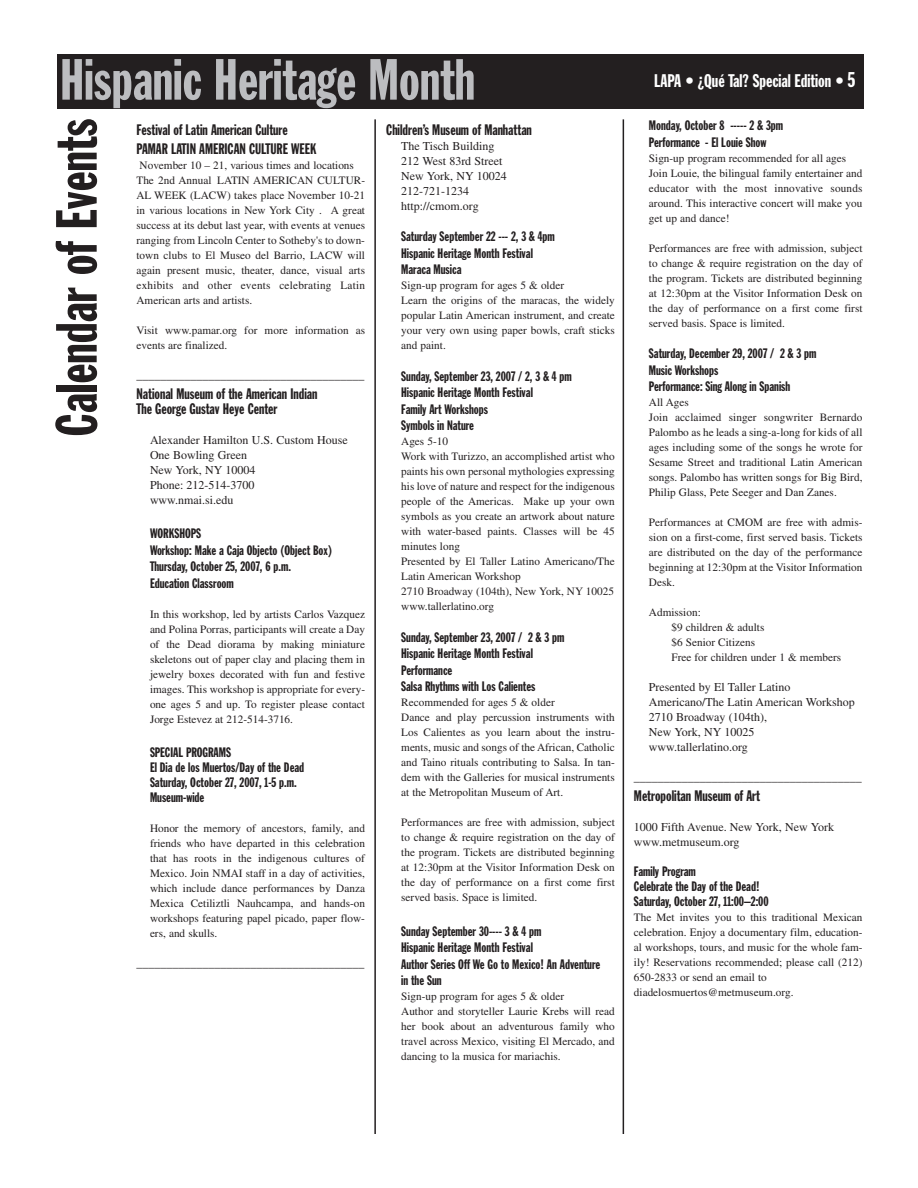
<style>
.page{position:relative;width:918px;height:1188px;background:#fff}
.page>*{position:absolute;margin:0;border:0;box-sizing:border-box;transform-origin:0 0}
.t1{font:57px "Franklin Gothic Extra Cond";color:#bcbdc0}
.t2{font:57px "Franklin Gothic Extra Cond";color:#231f20}
.t3{font:18px "Franklin Gothic Extra Cond";color:#fff}
.t4{font:15px/19.5px "Franklin Gothic Extra Cond";color:#231f20}
.t5{font:13.5px/16.5px "Franklin Gothic Extra Cond";color:#231f20}
.t6{font:12px/15px "Times";color:#231f20}
.t7{font:11.25px/15px "Times";color:#231f20}
.s1{font-size:21px}
</style>
<div class="page">
<div style="left:57px;top:54px;width:807px;height:55px;background:#231f20"></div>
<hr style="left:374px;top:119px;width:2px;height:1015px;background:#231f20">
<hr style="left:623px;top:119px;width:1px;height:1015px;background:#231f20">
<h1 class="t1" style="left:60px;top:59px;width:417px">Hispanic Heritage Month</h1>
<h2 class="t3" style="left:654px;top:74px;width:202px">LAPA • ¿Qué Tal? Special Edition • <span class="s1">5</span></h2>
<h1 class="t2" style="left:56px;top:436px;width:319px;rotate:-90deg">Calendar of Events</h1>
<p class="t5" style="left:649px;top:118px;width:136px">Monday, October 8 ----- 2 &amp; 3pm<br>Performance - El Louie Show</p>
<h3 class="t4" style="left:136px;top:121px;width:181px">Festival of Latin American Culture<br>PAMAR LATIN AMERICAN CULTURE WEEK</h3>
<p class="t7" style="left:136px;top:159px;width:230px">November 10 – 21, various times and locations The 2nd Annual LATIN AMERICAN CULTUR-AL WEEK (LACW) takes place November 10-21 in various locations in New York City . A great success at its debut last year, with events at venues ranging from Lincoln Center to Sotheby's to down&shy;town clubs to El Museo del Barrio, LACW will again present music, theater, dance, visual arts exhibits and other events celebrating Latin American arts and artists.</p>
<p class="t7" style="left:136px;top:324px;width:230px">Visit www.pamar.org for more information as events are finalized.</p>
<p class="t6" style="left:136px;top:369px;width:229px">______________________________________</p>
<h3 class="t4" style="left:136px;top:387px;width:182px;line-height:15px">National Museum of the American Indian<br>The George Gustav Heye Center</h3>
<p class="t6" style="left:150px;top:433px;width:199px">Alexander Hamilton U.S. Custom House<br>One Bowling Green<br>New York, NY 10004<br>Phone: 212-514-3700<br>www.nmai.si.edu</p>
<p class="t5" style="left:150px;top:526px;width:184px">WORKSHOPS<br>Workshop: Make a Caja Objecto (Object Box)<br>Thursday, October 25, 2007, 6 p.m.<br>Education Classroom</p>
<p class="t7" style="left:150px;top:608px;width:217px;text-align:justify">In this workshop, led by artists Carlos Vazquez and Polina Porras, participants will create a Day of the Dead diorama by making miniature skeletons out of paper clay and placing them in jewelry boxes decorated with fun and festive images. This workshop is appropriate for every&shy;one ages 5 and up. To register please contact Jorge Estevez at 212-514-3716.</p>
<p class="t5" style="left:150px;top:746px;width:156px;line-height:15px">SPECIAL PROGRAMS<br>El Dia de los Muertos/Day of the Dead<br>Saturday, October 27, 2007, 1-5 p.m.<br>Museum-wide</p>
<p class="t7" style="left:150px;top:822px;width:217px;text-align:justify">Honor the memory of ancestors, family, and friends who have departed in this celebration that has roots in the indigenous cultures of Mexico. Join NMAI staff in a day of activities, which include dance performances by Danza Mexica Cetiliztli Nauhcampa, and hands-on workshops featuring papel picado, paper flow&shy;ers, and skulls.</p>
<p class="t6" style="left:136px;top:957px;width:229px">______________________________________</p>
<h3 class="t4" style="left:386px;top:121px;width:147px">Children’s Museum of Manhattan</h3>
<p class="t6" style="left:401px;top:139px;width:107px">The Tisch Building<br>212 West 83rd Street<br>New York, NY 10024<br>212-721-1234 http://cmom.org</p>
<p class="t5" style="left:401px;top:229px;width:155px">Saturday September 22 --- 2, 3 &amp; 4pm<br>Hispanic Heritage Month Festival<br>Maraca Musica</p>
<p class="t7" style="left:401px;top:279px;width:215px">Sign-up program for ages 5 &amp; older<br>Learn the origins of the maracas, the widely popular Latin American instrument, and create your very own using paper bowls, craft sticks and paint.</p>
<p class="t5" style="left:401px;top:369px;width:172px">Sunday, September 23, 2007 / 2, 3 &amp; 4 pm<br>Hispanic Heritage Month Festival<br>Family Art Workshops<br>Symbols in Nature</p>
<p class="t7" style="left:401px;top:435px;width:215px">Ages 5-10<br>Work with Turizzo, an accomplished artist who paints his own personal mythologies expressing his love of nature and respect for the indigenous people of the Americas. Make up your own symbols as you create an artwork about nature with water-based paints. Classes will be 45 minutes long<br>Presented by El Taller Latino Americano/The Latin American Workshop<br>2710 Broadway (104th), New York, NY 10025 www.tallerlatino.org</p>
<p class="t5" style="left:401px;top:630px;width:165px">Sunday, September 23, 2007 / 2 &amp; 3 pm<br>Hispanic Heritage Month Festival<br>Performance<br>Salsa Rhythms with Los Calientes</p>
<p class="t7" style="left:401px;top:696px;width:215px">Recommended for ages 5 &amp; older<br>Dance and play percussion instruments with Los Calientes as you learn about the instru&shy;ments, music and songs of the African, Catholic and Taino rituals contributing to Salsa. In tan&shy;dem with the Galleries for musical instruments at the Metropolitan Museum of Art.</p>
<p class="t7" style="left:401px;top:816px;width:215px;text-align:justify">Performances are free with admission, subject to change &amp; require registration on the day of the program. Tickets are distributed beginning at 12:30pm at the Visitor Information Desk on the day of performance on a first come first served basis. Space is limited.</p>
<p class="t5" style="left:401px;top:924px;width:201px">Sunday September 30---- 3 &amp; 4 pm<br>Hispanic Heritage Month Festival<br>Author Series Off We Go to Mexico! An Adventure in the Sun</p>
<p class="t7" style="left:401px;top:990px;width:215px">Sign-up program for ages 5 &amp; older<br>Author and storyteller Laurie Krebs will read her book about an adventurous family who travel across Mexico, visiting El Mercado, and dancing to la musica for mariachis.</p>
<p class="t7" style="left:649px;top:152px;width:215px">Sign-up program recommended for all ages Join Louie, the bilingual family entertainer and educator with the most innovative sounds around. This interactive concert will make you get up and dance!</p>
<p class="t7" style="left:649px;top:242px;width:215px;text-align:justify">Performances are free with admission, subject to change &amp; require registration on the day of the program. Tickets are distributed beginning at 12:30pm at the Visitor Information Desk on the day of performance on a first come first served basis. Space is limited.</p>
<p class="t5" style="left:649px;top:346px;width:169px">Saturday, December 29, 2007 / 2 &amp; 3 pm<br>Music Workshops<br>Performance: Sing Along in Spanish</p>
<p class="t7" style="left:649px;top:396px;width:215px">All Ages<br>Join acclaimed singer songwriter Bernardo Palombo as he leads a sing-a-long for kids of all ages including some of the songs he wrote for Sesame Street and traditional Latin American songs. Palombo has written songs for Big Bird, Philip Glass, Pete Seeger and Dan Zanes.</p>
<p class="t7" style="left:649px;top:516px;width:215px;text-align:justify">Performances at CMOM are free with admis&shy;sion on a first-come, first served basis. Tickets are distributed on the day of the performance beginning at 12:30pm at the Visitor Information Desk.</p>
<p class="t7" style="left:671px;top:606px;width:171px;text-indent:-22px">Admission:<br>$9 children &amp; adults<br>$6 Senior Citizens<br>Free for children under 1 &amp; members</p>
<p class="t6" style="left:649px;top:681px;width:207px">Presented by El Taller Latino<br>Americano/The Latin American Workshop<br>2710 Broadway (104th),<br>New York, NY 10025 www.tallerlatino.org</p>
<p class="t6" style="left:634px;top:771px;width:229px">______________________________________</p>
<h3 class="t4" style="left:634px;top:787px;width:128px">Metropolitan Museum of Art</h3>
<p class="t6" style="left:634px;top:821px;width:202px">1000 Fifth Avenue. New York, New York www.metmuseum.org</p>
<p class="t5" style="left:634px;top:865px;width:136px;line-height:15px">Family Program<br>Celebrate the Day of the Dead!<br>Saturday, October 27, 11:00–2:00</p>
<p class="t7" style="left:634px;top:911px;width:230px">The Met invites you to this traditional Mexican celebration. Enjoy a documentary film, education&shy;al workshops, tours, and music for the whole fam&shy;ily! Reservations recommended; please call (212)<br>650-2833 or send an email to diadelosmuertos@metmuseum.org.</p>
</div>
